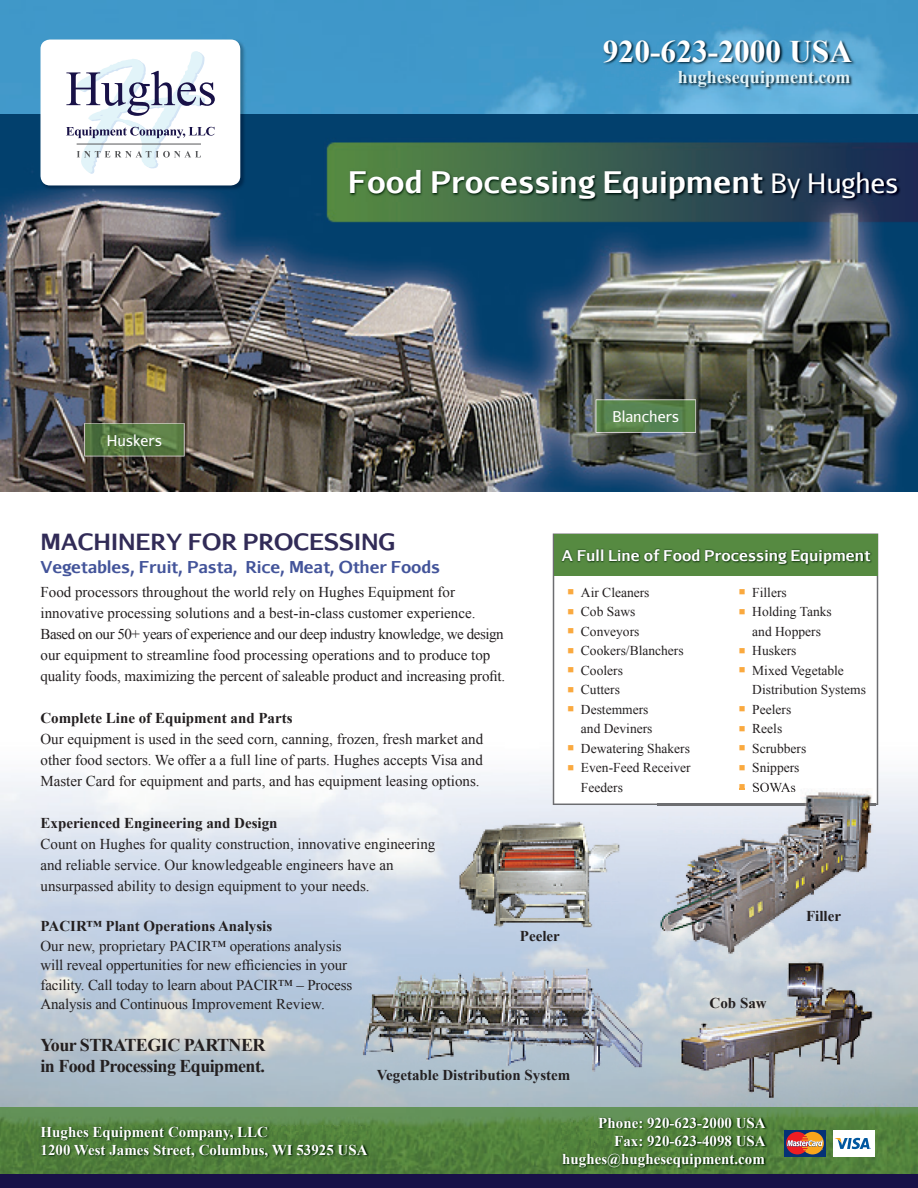
<style>
.page{position:relative;width:918px;height:1188px;background:#fff}
.page>*{position:absolute;margin:0;border:0;box-sizing:border-box;transform-origin:0 0}
.t1{font:700 31.5px "Times New Roman";color:#fff}
.t2{font:700 30px "Aurulent Sans";color:#fff}
.t3{font:700 22.5px "Aurulent Sans";color:#312b57}
.t4{font:700 18px/21px "Times New Roman";letter-spacing:-.03em;color:#231f20}
.t5{font:700 18px "Times New Roman";color:#e2f3f8}
.t6{font:700 16.5px "Aurulent Sans";letter-spacing:-.01em;color:#43549a}
.t7{font:15px/21px "Times New Roman";color:#231f20}
.t8{font:700 15px "Times New Roman";color:#231f20}
.t9{font:700 15px/18px "Times New Roman";color:#fff}
.t10{font:700 15px "Aurulent Sans";color:#fff}
.t11{font:15px "Aurulent Sans";color:#fff}
.t12{font:13.5px/19.5px "Times New Roman";color:#231f20}
.s1{font-weight:400;font-size:27px}
.s2{color:#faa93f}
</style>
<div class="page">
<img style="left:0;top:0;width:918px;height:1107px">
<img style="left:40px;top:39px;width:206px;height:152px">
<div style="left:40px;top:40px;width:200px;height:145px;background:#fff;border-radius:10px"></div>
<svg style="left:66px;top:51px;width:149px;height:123px"></svg>
<hr style="left:77px;top:144px;width:124px;height:1px;background:#57585a">
<img style="left:603px;top:40px;width:252px;height:51px">
<img style="left:0;top:1107px;width:918px;height:67px">
<div style="left:0;top:1174px;width:918px;height:14px;background:#181147"></div>
<img style="left:40px;top:1126px;width:330px;height:33px">
<img style="left:562px;top:1117px;width:206px;height:52px">
<svg style="left:553px;top:534px;width:325px;height:271px"></svg>
<div style="left:554px;top:534px;width:324px;height:41px;background:#568a41"></div>
<img style="left:561px;top:548px;width:311px;height:18px">
<img style="left:362px;top:968px;width:281px;height:103px">
<img style="left:658px;top:788px;width:217px;height:168px">
<img style="left:658px;top:804px;width:217px;height:1px">
<img style="left:753px;top:788px;width:42px;height:4px">
<img style="left:457px;top:821px;width:163px;height:107px">
<img style="left:679px;top:961px;width:195px;height:140px">
<img style="left:349px;top:169px;width:552px;height:33px">
<img style="left:84px;top:423px;width:100px;height:33px">
<img style="left:596px;top:400px;width:100px;height:33px">
<svg style="left:784px;top:1130px;width:42px;height:26px"></svg>
<svg style="left:787px;top:1132px;width:37px;height:22px"></svg>
<div style="left:833px;top:1130px;width:41px;height:26px;background:#fff"></div>
<svg style="left:835px;top:1138px;width:36px;height:11px"></svg>
<h1 class="t1" style="left:603px;top:30px;width:251px">920-623-2000 USA</h1>
<p class="t5" style="left:678px;top:65px;width:174px">hughesequipment.com</p>
<h2 class="t2" style="left:348px;top:159px;width:552px">Food Processing Equipment <span class="s1">By Hughes</span></h2>
<p class="t11" style="left:107px;top:431px;width:57px">Huskers</p>
<p class="t11" style="left:613px;top:407px;width:68px">Blanchers</p>
<h3 class="t3" style="left:40px;top:525px;width:356px">MACHINERY FOR PROCESSING</h3>
<p class="t6" style="left:40px;top:554px;width:401px">Vegetables, Fruit, Pasta, Rice, Meat, Other Foods</p>
<p class="t7" style="left:40px;top:581px;width:466px">Food processors throughout the world rely on Hughes Equipment for innovative processing solutions and a best-in-class customer experience.<br>Based on our 50+ years of experience and our deep industry knowledge, we design our equipment to streamline food processing operations and to produce top quality foods, maximizing the percent of saleable product and increasing profit.</p>
<p class="t8" style="left:40px;top:707px;width:254px">Complete Line of Equipment and Parts</p>
<p class="t7" style="left:40px;top:728px;width:444px;text-align:justify">Our equipment is used in the seed corn, canning, frozen, fresh market and other food sectors. We offer a a full line of parts. Hughes accepts Visa and Master Card for equipment and parts, and has equipment leasing options.</p>
<p class="t8" style="left:40px;top:812px;width:239px">Experienced Engineering and Design</p>
<p class="t7" style="left:40px;top:833px;width:396px">Count on Hughes for quality construction, innovative engineering and reliable service. Our knowledgeable engineers have an unsurpassed ability to design equipment to your needs.</p>
<p class="t8" style="left:40px;top:916px;width:233px">PACIR™ Plant Operations Analysis</p>
<p class="t7" style="left:40px;top:936px;width:313px;line-height:19.5px">Our new, proprietary PACIR™ operations analysis will reveal oppertunities for new efficiencies in your facility. Call today to learn about PACIR™ – Process Analysis and Continuous Improvement Review.</p>
<p class="t4" style="left:40px;top:1034px;width:227px">Your STRATEGIC PARTNER in Food Processing Equipment.</p>
<p class="t10" style="left:562px;top:544px;width:310px">A Full Line of Food Processing Equipment</p>
<p class="t12" style="left:739px;top:582px;width:50px"><span class="s2">■</span> Fillers</p>
<p class="t12" style="left:739px;top:602px;width:94px;text-align:center"><span class="s2">■</span> Holding Tanks and Hoppers</p>
<p class="t12" style="left:739px;top:641px;width:59px"><span class="s2">■</span> Huskers</p>
<p class="t12" style="left:752px;top:660px;width:115px;text-indent:-13px"><span class="s2">■</span> Mixed Vegetable<br>Distribution Systems</p>
<p class="t12" style="left:739px;top:699px;width:54px"><span class="s2">■</span> Peelers</p>
<p class="t12" style="left:739px;top:719px;width:45px"><span class="s2">■</span> Reels</p>
<p class="t12" style="left:739px;top:738px;width:69px"><span class="s2">■</span> Scrubbers</p>
<p class="t12" style="left:739px;top:758px;width:62px"><span class="s2">■</span> Snippers</p>
<p class="t12" style="left:739px;top:777px;width:58px"><span class="s2">■</span> SOWAs</p>
<p class="t12" style="left:567px;top:582px;width:84px"><span class="s2">■</span> Air Cleaners</p>
<p class="t12" style="left:567px;top:602px;width:69px"><span class="s2">■</span> Cob Saws</p>
<p class="t12" style="left:567px;top:621px;width:73px"><span class="s2">■</span> Conveyors</p>
<p class="t12" style="left:567px;top:641px;width:118px"><span class="s2">■</span> Cookers/Blanchers</p>
<p class="t12" style="left:567px;top:660px;width:57px"><span class="s2">■</span> Coolers</p>
<p class="t12" style="left:567px;top:680px;width:54px"><span class="s2">■</span> Cutters</p>
<p class="t12" style="left:581px;top:699px;width:73px;text-indent:-13px"><span class="s2">■</span> Destemmers and Deviners</p>
<p class="t12" style="left:567px;top:738px;width:124px"><span class="s2">■</span> Dewatering Shakers</p>
<p class="t12" style="left:581px;top:758px;width:111px;text-indent:-13px"><span class="s2">■</span> Even-Feed Receiver<br>Feeders</p>
<p class="t8" style="left:806px;top:905px;width:36px">Filler</p>
<p class="t8" style="left:520px;top:925px;width:41px">Peeler</p>
<p class="t8" style="left:710px;top:992px;width:59px">Cob Saw</p>
<p class="t8" style="left:377px;top:1064px;width:195px">Vegetable Distribution System</p>
<p class="t9" style="left:40px;top:1122px;width:329px">Hughes Equipment Company, LLC<br>1200 West James Street, Columbus, WI 53925 USA</p>
<p class="t9" style="left:562px;top:1113px;width:205px;text-align:right">Phone: 920-623-2000 USA<br>Fax: 920-623-4098 USA hughes@hughesequipment.com</p>
</div>
